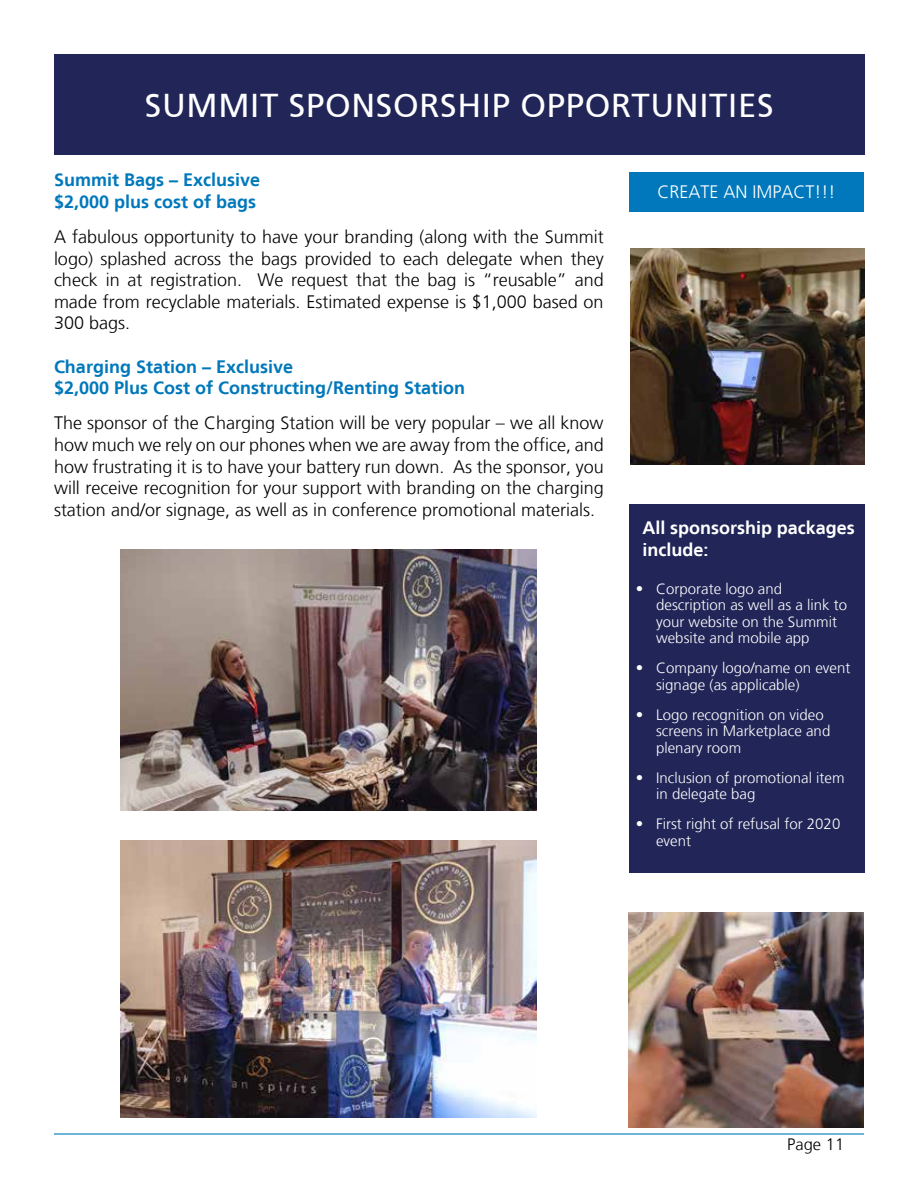
<style>
.page{position:relative;width:918px;height:1188px;background:#fff}
.page>*{position:absolute;margin:0;border:0;box-sizing:border-box;transform-origin:0 0}
.t1{font:33px "Frutiger 55 Roman";letter-spacing:.02em;color:#fff}
.t2{font:300 18px/21.6px "Frutiger";color:#000;text-align:justify}
.t3{font:700 18px/21.6px "Frutiger LT";color:#0078bb}
.t4{font:700 18px/21.6px "Frutiger LT";color:#fff}
.t5{font:300 18px "Frutiger";color:#fff}
.t6{font:300 16.5px "Frutiger";color:#000}
.t7{font:300 15px/16.5px "Frutiger";color:#fff}
</style>
<div class="page">
<hr style="left:54px;top:1133px;width:810px;height:2px;background:#0078bb">
<img style="left:629px;top:912px;width:235px;height:216px">
<img style="left:630px;top:248px;width:235px;height:216px">
<img style="left:121px;top:550px;width:416px;height:260px">
<img style="left:121px;top:840px;width:416px;height:278px">
<div style="left:629px;top:504px;width:236px;height:368px;background:#212557"></div>
<div style="left:629px;top:172px;width:235px;height:40px;background:#0078bb"></div>
<div style="left:54px;top:54px;width:810px;height:100px;background:#212557"></div>
<h1 class="t1" style="left:145px;top:86px;width:630px">SUMMIT SPONSORSHIP OPPORTUNITIES</h1>
<p class="t3" style="left:54px;top:169px;width:208px">Summit Bags – Exclusive $2,000 plus cost of bags</p>
<p class="t2" style="left:54px;top:226px;width:551px">A fabulous opportunity to have your branding (along with the Summit logo) splashed across the bags provided to each delegate when they check in at registration. We request that the bag is “reusable” and made from recyclable materials. Estimated expense is $1,000 based on 300 bags.</p>
<p class="t3" style="left:54px;top:356px;width:413px">Charging Station – Exclusive<br>$2,000 Plus Cost of Constructing/Renting Station</p>
<p class="t2" style="left:54px;top:413px;width:551px">The sponsor of the Charging Station will be very popular – we all know how much we rely on our phones when we are away from the office, and how frustrating it is to have your battery run down. As the sponsor, you will receive recognition for your support with branding on the charging station and/or signage, as well as in conference promotional materials.</p>
<p class="t5" style="left:658px;top:181px;width:180px">CREATE AN IMPACT!!!</p>
<p class="t4" style="left:643px;top:517px;width:214px">All sponsorship packages include:</p>
<p class="t7" style="left:656px;top:580px;width:192px;text-indent:-20px">• Corporate logo and description as well as a link to your website on the Summit website and mobile app</p>
<p class="t7" style="left:656px;top:660px;width:196px;text-indent:-20px">• Company logo/name on event signage (as applicable)</p>
<p class="t7" style="left:656px;top:706px;width:176px;text-indent:-20px">• Logo recognition on video screens in Marketplace and plenary room</p>
<p class="t7" style="left:656px;top:769px;width:190px;text-indent:-20px">• Inclusion of promotional item in delegate bag</p>
<p class="t7" style="left:656px;top:816px;width:186px;text-indent:-20px">• First right of refusal for 2020 event</p>
<p class="t6" style="left:787px;top:1135px;width:58px">Page 11</p>
</div>
